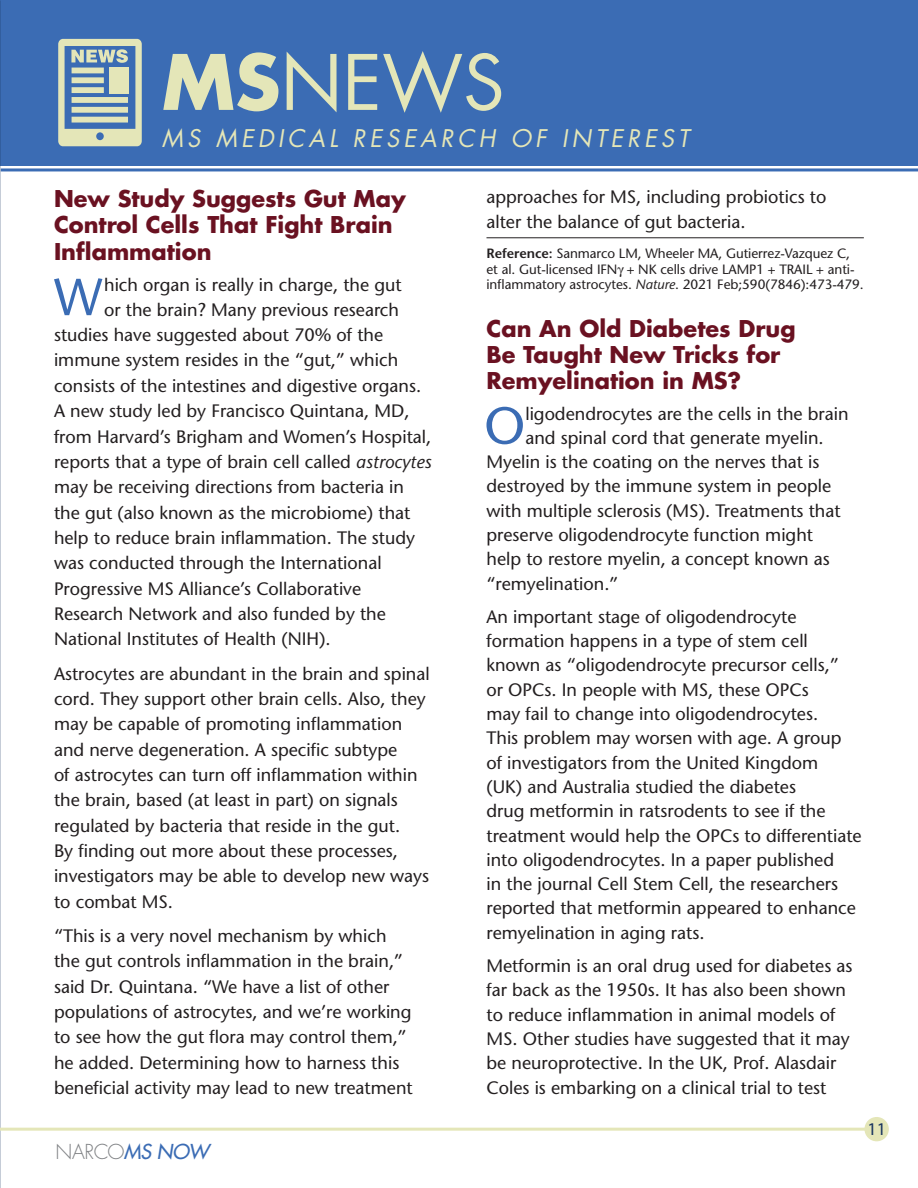
<style>
.page{position:relative;width:918px;height:1188px;background:#fff}
.page>*{position:absolute;margin:0;border:0;box-sizing:border-box;transform-origin:0 0}
.t1{font:74.25px "Futura";color:#e4e6b8}
.Text{font:52.05px "Stone Sans";color:#3b6cb4}
.t2{font:italic 23.7px "Futura";letter-spacing:.17em;color:#e4e6b8}
.NEWS_Heads{font:700 22.5px/25.8px "Futura";color:#6a1121}
.t3{font:300 20.1px "Futura";letter-spacing:-.025em;color:#808285}
.Text-2{font:18px/24.3px "Stone Sans";color:#231f20}
.t4{font:18px "Myriad Pro";color:#18345e}
.Reference{font:13.5px/15.1px "Stone Sans";letter-spacing:-.005em;color:#231f20}
.s1{font-weight:700}
.s2{font-style:italic}
.s3{font-weight:400;font-style:italic;color:#3b6cb4}
.s4{font-weight:600}
</style>
<div class="page">
<div style="left:1px;top:0;width:917px;height:165px;background:#3b6cb4"></div>
<hr style="left:1px;top:168px;width:917px;height:3px;background:#3b6cb4">
<svg style="left:58px;top:39px;width:84px;height:107px"></svg>
<div style="left:72px;top:68px;width:32px;height:5px;background:#e4e6b8"></div>
<div style="left:72px;top:77px;width:32px;height:6px;background:#e4e6b8"></div>
<div style="left:72px;top:87px;width:32px;height:6px;background:#e4e6b8"></div>
<div style="left:72px;top:97px;width:56px;height:6px;background:#e4e6b8"></div>
<div style="left:72px;top:107px;width:56px;height:6px;background:#e4e6b8"></div>
<div style="left:72px;top:117px;width:56px;height:6px;background:#e4e6b8"></div>
<div style="left:109px;top:67px;width:19px;height:27px;background:#e4e6b8"></div>
<hr style="left:486px;top:237px;width:378px;height:1px;background:#231f20">
<hr style="left:0;top:1128px;width:877px;height:3px;background:#e4e6b8">
<div style="left:864px;top:1117px;width:25px;height:24px;background:#e4e6b8;border-radius:50%"></div>
<p class="t1" style="left:162px;top:32px;width:344px"><span class="s1">MS</span>NEWS</p>
<p class="t2" style="left:162px;top:121px;width:529px">MS MEDICAL RESEARCH OF INTEREST</p>
<p class="NEWS_Heads" style="left:54px;top:185px;width:353px;line-height:26.2px">New Study Suggests Gut May<br>Control Cells That Fight Brain<br>Inflammation</p>
<p class="Text" style="left:54px;top:265px;width:50px">W</p>
<p class="Text-2" style="left:104px;top:272px;width:299px">hich organ is really in charge, the gut</p>
<p class="Text-2" style="left:104px;top:297px;width:297px">or the brain? Many previous research</p>
<p class="Text-2" style="left:54px;top:323px;width:331px">studies have suggested about 70% of the</p>
<p class="Text-2" style="left:54px;top:348px;width:346px">immune system resides in the “gut,” which</p>
<p class="Text-2" style="left:54px;top:373px;width:369px">consists of the intestines and digestive organs.</p>
<p class="Text-2" style="left:54px;top:399px;width:357px">A new study led by Francisco Quintana, MD,</p>
<p class="Text-2" style="left:54px;top:424px;width:379px">from Harvard’s Brigham and Women’s Hospital,</p>
<p class="Text-2" style="left:54px;top:449px;width:379px">reports that a type of brain cell called <span class="s2">astrocytes</span></p>
<p class="Text-2" style="left:54px;top:475px;width:352px">may be receiving directions from bacteria in</p>
<p class="Text-2" style="left:54px;top:500px;width:358px">the gut (also known as the microbiome) that</p>
<p class="Text-2" style="left:54px;top:525px;width:363px">help to reduce brain inflammation. The study</p>
<p class="Text-2" style="left:54px;top:551px;width:329px">was conducted through the International</p>
<p class="Text-2" style="left:54px;top:576px;width:309px">Progressive MS Alliance’s Collaborative</p>
<p class="Text-2" style="left:54px;top:601px;width:333px">Research Network and also funded by the</p>
<p class="Text-2" style="left:54px;top:627px;width:278px">National Institutes of Health (NIH).</p>
<p class="Text-2" style="left:54px;top:661px;width:377px;line-height:25.3px">Astrocytes are abundant in the brain and spinal cord. They support other brain cells. Also, they may be capable of promoting inflammation and nerve degeneration. A specific subtype<br>of astrocytes can turn off inflammation within the brain, based (at least in part) on signals regulated by bacteria that reside in the gut.<br>By finding out more about these processes, investigators may be able to develop new ways to combat MS.</p>
<p class="Text-2" style="left:54px;top:923px;width:360px;line-height:25.2px">“This is a very novel mechanism by which the gut controls inflammation in the brain,” said Dr. Quintana. “We have a list of other populations of astrocytes, and we’re working to see how the gut flora may control them,” he added. Determining how to harness this beneficial activity may lead to new treatment</p>
<p class="t3" style="left:55px;top:1139px;width:155px">NARCO<span class="s3">MS NOW</span></p>
<p class="Text-2" style="left:486px;top:185px;width:341px">approaches for MS, including probiotics to alter the balance of gut bacteria.</p>
<p class="Reference" style="left:486px;top:246px;width:379px"><span class="s4">Reference:</span> Sanmarco LM, Wheeler MA, Gutierrez-Vazquez C, et al. Gut-licensed IFN + NK cells drive LAMP1 + TRAIL + anti&shy;inflammatory astrocytes. <span class="s2">Nature</span>. 2021 Feb;590(7846):473-479.</p>
<p class="NEWS_Heads" style="left:486px;top:315px;width:311px">Can An Old Diabetes Drug<br>Be Taught New Tricks for<br>Remyelination in MS?</p>
<p class="Text" style="left:484px;top:394px;width:43px">O</p>
<p class="Text-2" style="left:525px;top:401px;width:325px">ligodendrocytes are the cells in the brain</p>
<p class="Text-2" style="left:525px;top:425px;width:300px">and spinal cord that generate myelin.</p>
<p class="Text-2" style="left:486px;top:449px;width:335px">Myelin is the coating on the nerves that is</p>
<p class="Text-2" style="left:486px;top:474px;width:346px">destroyed by the immune system in people</p>
<p class="Text-2" style="left:486px;top:498px;width:356px">with multiple sclerosis (MS). Treatments that</p>
<p class="Text-2" style="left:486px;top:522px;width:328px">preserve oligodendrocyte function might</p>
<p class="Text-2" style="left:486px;top:547px;width:345px">help to restore myelin, a concept known as</p>
<p class="Text-2" style="left:486px;top:571px;width:134px">“remyelination.”</p>
<p class="Text-2" style="left:486px;top:604px;width:377px">An important stage of oligodendrocyte formation happens in a type of stem cell known as “oligodendrocyte precursor cells,”<br>or OPCs. In people with MS, these OPCs<br>may fail to change into oligodendrocytes.<br>This problem may worsen with age. A group of investigators from the United Kingdom<br>(UK) and Australia studied the diabetes<br>drug metformin in ratsrodents to see if the treatment would help the OPCs to differentiate into oligodendrocytes. In a paper published<br>in the journal Cell Stem Cell, the researchers reported that metformin appeared to enhance remyelination in aging rats.</p>
<p class="Text-2" style="left:486px;top:953px;width:368px">Metformin is an oral drug used for diabetes as far back as the 1950s. It has also been shown to reduce inflammation in animal models of MS. Other studies have suggested that it may be neuroprotective. In the UK, Prof. Alasdair Coles is embarking on a clinical trial to test</p>
<p class="t4" style="left:867px;top:1117px;width:20px">11</p>
</div>
